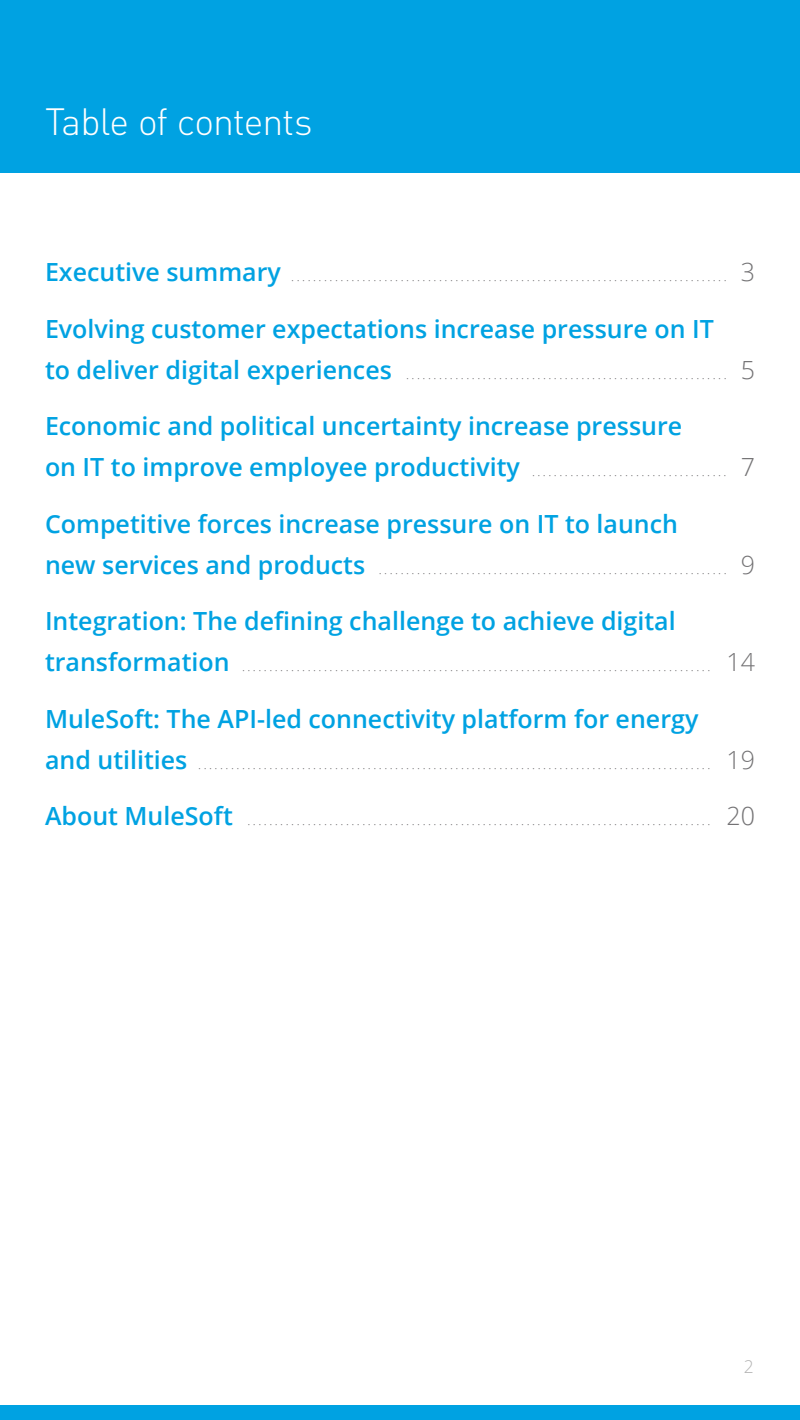
<style>
.page{position:relative;width:800px;height:1420px;background:#fff}
.page>*{position:absolute;margin:0;border:0;box-sizing:border-box;transform-origin:0 0}
.t1{font:300 37.5px "DIN Pro";letter-spacing:-.025em;color:#fff}
.t2{font:600 25px "Open Sans";color:#00a2e2}
.t3{font:300 17.5px "Open Sans";color:#b3b3b3}
.t4{font:300 12.5px "Open Sans";color:#737274}
.s1{font-weight:600;font-size:25px;color:#00a2e2}
.s2{font-size:25px}
</style>
<div class="page">
<div style="left:0;top:1405px;width:800px;height:15px;background:#00a2e2"></div>
<div style="left:0;top:0;width:800px;height:172px;background:#00a2e2"></div>
<h1 class="t1" style="left:45px;top:93px;width:269px">Table of contents</h1>
<p class="t4" style="left:45px;top:268px;width:712px"><span class="s1">Executive summary</span> ................................................................................ <span class="s2">3</span></p>
<h2 class="t2" style="left:45px;top:311px;width:670px">Evolving customer expectations increase pressure on IT</h2>
<p class="t4" style="left:45px;top:366px;width:711px"><span class="s1">to deliver digital experiences</span> ........................................................... <span class="s2">5</span></p>
<h2 class="t2" style="left:45px;top:409px;width:639px">Economic and political uncertainty increase pressure</h2>
<p class="t4" style="left:45px;top:463px;width:711px"><span class="s1">on IT to improve employee productivity</span> .................................... <span class="s2">7</span></p>
<h2 class="t2" style="left:45px;top:506px;width:635px">Competitive forces increase pressure on IT to launch</h2>
<p class="t4" style="left:45px;top:561px;width:711px"><span class="s1">new services and products</span> ................................................................ <span class="s2">9</span></p>
<h2 class="t2" style="left:45px;top:604px;width:632px">Integration: The defining challenge to achieve digital</h2>
<p class="t4" style="left:45px;top:658px;width:712px"><span class="s1">transformation</span> ...................................................................................... <span class="s2">14</span></p>
<h2 class="t2" style="left:45px;top:701px;width:655px">MuleSoft: The API-led connectivity platform for energy</h2>
<p class="t4" style="left:45px;top:756px;width:711px"><span class="s1">and utilities</span> .............................................................................................. <span class="s2">19</span></p>
<p class="t4" style="left:45px;top:812px;width:711px"><span class="s1">About MuleSoft</span> ..................................................................................... <span class="s2">20</span></p>
<h3 class="t3" style="left:744px;top:1354px;width:11px">2</h3>
</div>
